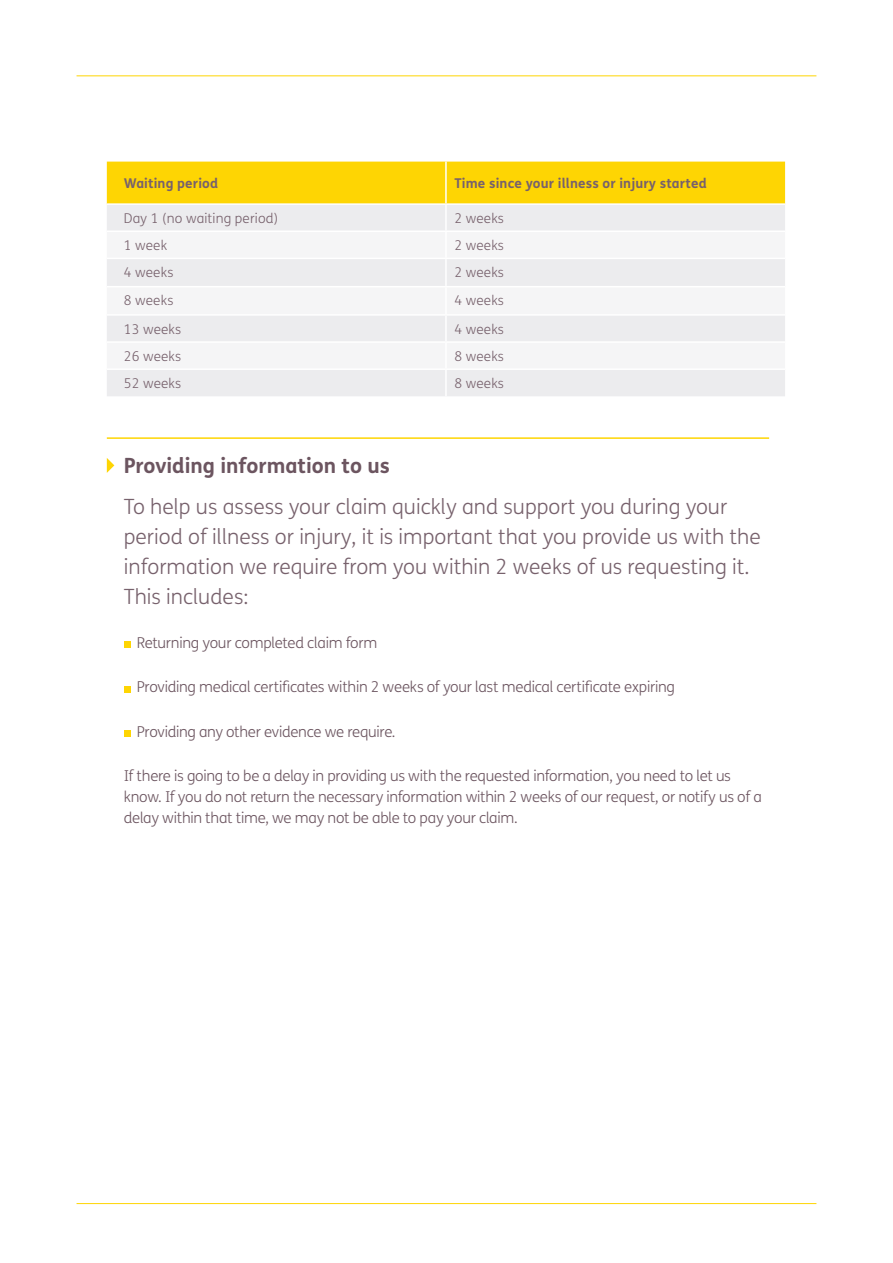
<style>
.page{position:relative;width:893px;height:1263px;background:#fff}
.page>*{position:absolute;margin:0;border:0;box-sizing:border-box;transform-origin:0 0}
.t1{font:300 21px/30px "FS Me";color:#77616c}
.t2{font:700 21px "FS Me";color:#6c5560}
.t3{font:300 15px/21px "FS Me";letter-spacing:-.02em;color:#6c5560}
.t4{font:300 13.5px "FS Me";letter-spacing:.01em;color:#77616c}
.t5{font:700 13.5px "FS Me";letter-spacing:.01em;color:#77616c}
</style>
<div class="page">
<hr style="left:77px;top:1203px;width:739px;height:1px;background:#fed503">
<hr style="left:77px;top:75px;width:739px;height:1px;background:#fed503">
<div style="left:107px;top:162px;width:678px;height:41px;background:#fed503"></div>
<div style="left:107px;top:205px;width:678px;height:191px;background:#ececee"></div>
<svg style="left:107px;top:232px;width:678px;height:136px;fill:#f5f5f6"></svg>
<hr style="left:107px;top:230px;width:339px;height:2px;background:#fff">
<hr style="left:446px;top:230px;width:339px;height:2px;background:#fff">
<hr style="left:107px;top:258px;width:339px;height:1px;background:#fff">
<hr style="left:446px;top:258px;width:339px;height:1px;background:#fff">
<hr style="left:107px;top:286px;width:339px;height:1px;background:#fff">
<hr style="left:446px;top:286px;width:339px;height:1px;background:#fff">
<hr style="left:107px;top:314px;width:339px;height:2px;background:#fff">
<hr style="left:446px;top:314px;width:339px;height:2px;background:#fff">
<hr style="left:107px;top:341px;width:339px;height:2px;background:#fff">
<hr style="left:446px;top:341px;width:339px;height:2px;background:#fff">
<hr style="left:107px;top:368px;width:339px;height:2px;background:#fff">
<hr style="left:446px;top:368px;width:339px;height:2px;background:#fff">
<hr style="left:445px;top:162px;width:2px;height:41px;background:#fff">
<hr style="left:445px;top:205px;width:2px;height:25px;background:#fff">
<hr style="left:445px;top:232px;width:2px;height:26px;background:#fff">
<hr style="left:445px;top:259px;width:2px;height:27px;background:#fff">
<hr style="left:445px;top:287px;width:2px;height:27px;background:#fff">
<hr style="left:445px;top:316px;width:2px;height:25px;background:#fff">
<hr style="left:445px;top:343px;width:2px;height:25px;background:#fff">
<hr style="left:445px;top:370px;width:2px;height:26px;background:#fff">
<hr style="left:107px;top:437px;width:662px;height:2px;background:#fed503">
<svg style="left:107px;top:458px;width:7px;height:15px"></svg>
<div style="left:124px;top:641px;width:6px;height:7px;background:#fed503"></div>
<svg style="left:124px;top:686px;width:6px;height:6px"></svg>
<div style="left:124px;top:730px;width:6px;height:7px;background:#fed503"></div>
<p class="t5" style="left:124px;top:173px;width:96px">Waiting period</p>
<p class="t5" style="left:454px;top:173px;width:254px">Time since your illness or injury started</p>
<p class="t4" style="left:124px;top:209px;width:156px">Day 1 (no waiting period)</p>
<p class="t4" style="left:454px;top:209px;width:51px">2 weeks</p>
<p class="t4" style="left:124px;top:236px;width:45px">1 week</p>
<p class="t4" style="left:454px;top:236px;width:51px">2 weeks</p>
<p class="t4" style="left:124px;top:263px;width:51px">4 weeks</p>
<p class="t4" style="left:454px;top:263px;width:51px">2 weeks</p>
<p class="t4" style="left:124px;top:291px;width:51px">8 weeks</p>
<p class="t4" style="left:454px;top:291px;width:51px">4 weeks</p>
<p class="t4" style="left:124px;top:320px;width:59px">13 weeks</p>
<p class="t4" style="left:454px;top:320px;width:51px">4 weeks</p>
<p class="t4" style="left:124px;top:347px;width:59px">26 weeks</p>
<p class="t4" style="left:454px;top:347px;width:51px">8 weeks</p>
<p class="t4" style="left:124px;top:374px;width:59px">52 weeks</p>
<p class="t4" style="left:454px;top:374px;width:51px">8 weeks</p>
<h1 class="t2" style="left:124px;top:449px;width:267px">Providing information to us</h1>
<h1 class="t1" style="left:124px;top:491px;width:638px">To help us assess your claim quickly and support you during your period of illness or injury, it is important that you provide us with the information we require from you within 2 weeks of us requesting it.<br>This includes:</h1>
<p class="t3" style="left:137px;top:632px;width:242px">Returning your completed claim form</p>
<p class="t3" style="left:137px;top:676px;width:540px">Providing medical certificates within 2 weeks of your last medical certificate expiring</p>
<p class="t3" style="left:137px;top:720px;width:260px">Providing any other evidence we require.</p>
<p class="t3" style="left:124px;top:765px;width:639px">If there is going to be a delay in providing us with the requested information, you need to let us know. If you do not return the necessary information within 2 weeks of our request, or notify us of a delay within that time, we may not be able to pay your claim.</p>
</div>
